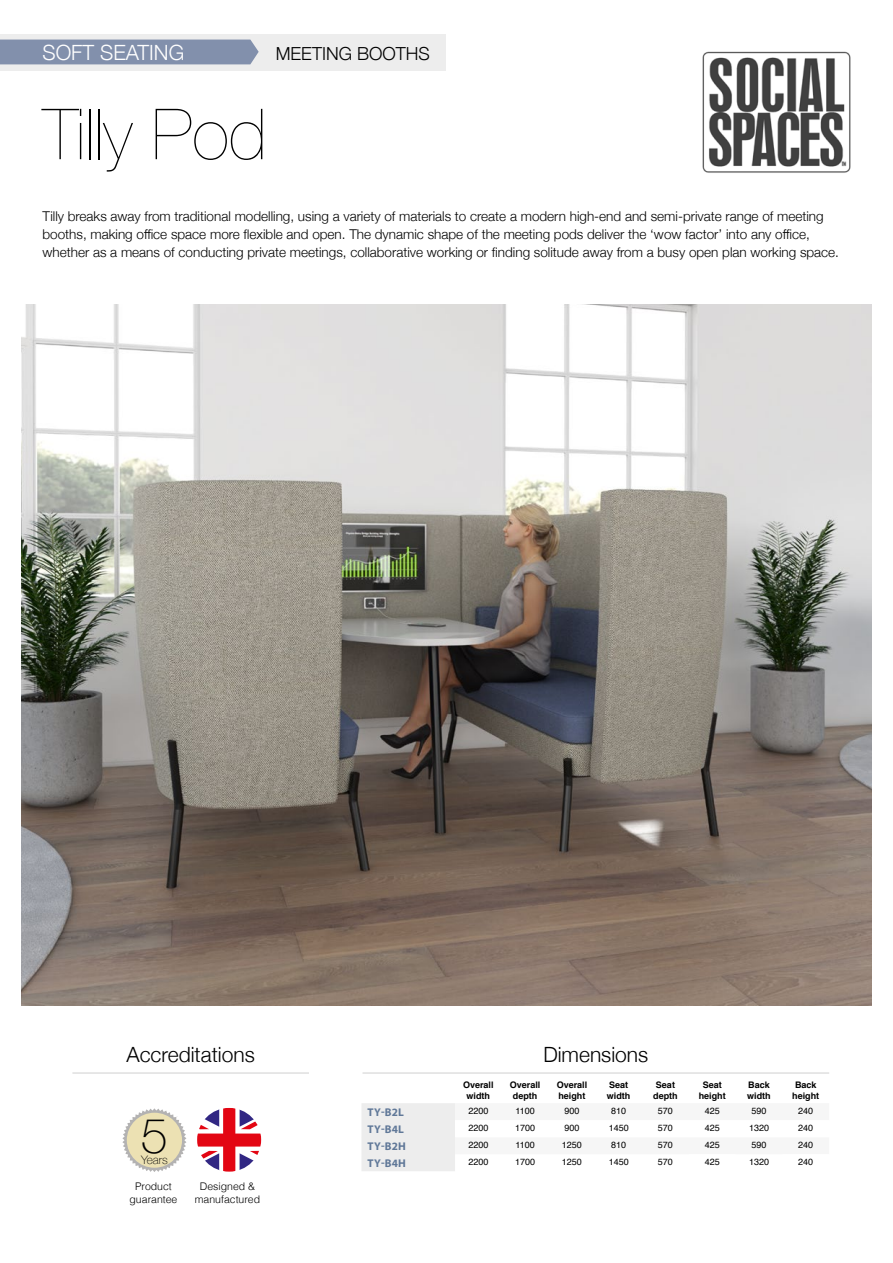
<style>
.page{position:relative;width:893px;height:1263px;background:#fff}
.page>*{position:absolute;margin:0;border:0;box-sizing:border-box;transform-origin:0 0}
.t1{font:200 70.5px "Helvetica Neue";color:#000}
.t2{font:100 48.45px "Helvetica Neue";color:#000}
.Sub_headings{font:300 21px "Helvetica Neue";color:#000}
.Page_titles{font:300 21px "Helvetica Neue";color:#fff}
.Paragraph_Left{font:300 18px "Helvetica Neue";color:#000}
.Product_Description{font:300 13.5px/18px "Helvetica Neue";color:#000}
.t3{font:100 11.85px "Helvetica Neue";color:#000}
.Paragraph_Left-2{font:700 11.25px "Myriad Pro";letter-spacing:.01em;color:#607898}
.Paragraph_centre{font:300 10.5px/12.6px "Helvetica";color:#000;text-align:center}
.Paragraph_Left-3{font:9px "Helvetica";color:#000}
.Paragraph_Left-4{font:700 9px "Helvetica";color:#000}
</style>
<div class="page">
<svg style="left:122px;top:1108px;width:64px;height:64px"></svg>
<div style="left:127px;top:1113px;width:55px;height:55px;background:#ece1b3;border-radius:50%"></div>
<div style="left:0;top:34px;width:445px;height:36px;background:#ededed"></div>
<div style="left:0;top:40px;width:259px;height:24px;background:#8290ac"></div>
<hr style="left:72px;top:1073px;width:237px;height:1px;background:#d0d0d0">
<svg style="left:197px;top:1108px;width:64px;height:64px"></svg>
<div style="left:361px;top:1103px;width:94px;height:68px;background:#ededed"></div>
<hr style="left:362px;top:1073px;width:467px;height:1px;background:#d0d0d0">
<img style="left:21px;top:304px;width:851px;height:702px">
<img style="left:702px;top:51px;width:149px;height:122px">
<p class="Page_titles" style="left:43px;top:35px;width:143px">SOFT SEATING</p>
<p class="Paragraph_Left" style="left:276px;top:39px;width:155px">MEETING BOOTHS</p>
<p class="t1" style="left:43px;top:79px;width:226px">Tilly Pod</p>
<p class="Product_Description" style="left:43px;top:207px;width:798px">Tilly breaks away from traditional modelling, using a variety of materials to create a modern high-end and semi-private range of meeting booths, making office space more flexible and open. The dynamic shape of the meeting pods deliver the ‘wow factor’ into any office, whether as a means of conducting private meetings, collaborative working or finding solitude away from a busy open plan working space.</p>
<p class="Sub_headings" style="left:126px;top:1038px;width:130px">Accreditations</p>
<p class="t2" style="left:141px;top:1099px;width:29px">5</p>
<p class="t3" style="left:141px;top:1150px;width:28px">Years</p>
<p class="Paragraph_centre" style="left:130px;top:1179px;width:49px">Product guarantee</p>
<p class="Paragraph_centre" style="left:195px;top:1179px;width:67px">Designed &amp; manufactured</p>
<p class="Paragraph_Left-4" style="left:463px;top:1078px;width:32px">Overall</p>
<p class="Paragraph_Left-4" style="left:467px;top:1088px;width:25px">width</p>
<p class="Sub_headings" style="left:543px;top:1038px;width:106px">Dimensions</p>
<p class="Paragraph_Left-4" style="left:510px;top:1078px;width:32px">Overall</p>
<p class="Paragraph_Left-4" style="left:513px;top:1088px;width:26px">depth</p>
<p class="Paragraph_Left-4" style="left:557px;top:1078px;width:32px">Overall</p>
<p class="Paragraph_Left-4" style="left:558px;top:1088px;width:29px">height</p>
<p class="Paragraph_Left-4" style="left:609px;top:1078px;width:21px">Seat</p>
<p class="Paragraph_Left-4" style="left:607px;top:1088px;width:25px">width</p>
<p class="Paragraph_Left-4" style="left:656px;top:1078px;width:21px">Seat</p>
<p class="Paragraph_Left-4" style="left:653px;top:1088px;width:26px">depth</p>
<p class="Paragraph_Left-4" style="left:703px;top:1078px;width:21px">Seat</p>
<p class="Paragraph_Left-4" style="left:699px;top:1088px;width:28px">height</p>
<p class="Paragraph_Left-4" style="left:748px;top:1078px;width:23px">Back</p>
<p class="Paragraph_Left-4" style="left:747px;top:1088px;width:25px">width</p>
<p class="Paragraph_Left-4" style="left:795px;top:1078px;width:23px">Back</p>
<p class="Paragraph_Left-4" style="left:792px;top:1088px;width:28px">height</p>
<p class="Paragraph_Left-2" style="left:368px;top:1105px;width:38px">TY-B2L</p>
<p class="Paragraph_Left-3" style="left:468px;top:1104px;width:22px">2200</p>
<p class="Paragraph_Left-3" style="left:515px;top:1104px;width:21px">1100</p>
<p class="Paragraph_Left-3" style="left:564px;top:1104px;width:17px">900</p>
<p class="Paragraph_Left-3" style="left:611px;top:1104px;width:17px">810</p>
<p class="Paragraph_Left-3" style="left:658px;top:1104px;width:17px">570</p>
<p class="Paragraph_Left-3" style="left:705px;top:1104px;width:17px">425</p>
<p class="Paragraph_Left-3" style="left:751px;top:1104px;width:17px">590</p>
<p class="Paragraph_Left-3" style="left:798px;top:1104px;width:17px">240</p>
<p class="Paragraph_Left-2" style="left:368px;top:1122px;width:38px">TY-B4L</p>
<p class="Paragraph_Left-3" style="left:468px;top:1121px;width:22px">2200</p>
<p class="Paragraph_Left-3" style="left:515px;top:1121px;width:22px">1700</p>
<p class="Paragraph_Left-3" style="left:564px;top:1121px;width:17px">900</p>
<p class="Paragraph_Left-3" style="left:609px;top:1121px;width:22px">1450</p>
<p class="Paragraph_Left-3" style="left:658px;top:1121px;width:17px">570</p>
<p class="Paragraph_Left-3" style="left:705px;top:1121px;width:17px">425</p>
<p class="Paragraph_Left-3" style="left:749px;top:1121px;width:22px">1320</p>
<p class="Paragraph_Left-3" style="left:798px;top:1121px;width:17px">240</p>
<p class="Paragraph_Left-2" style="left:368px;top:1139px;width:40px">TY-B2H</p>
<p class="Paragraph_Left-3" style="left:468px;top:1138px;width:22px">2200</p>
<p class="Paragraph_Left-3" style="left:515px;top:1138px;width:21px">1100</p>
<p class="Paragraph_Left-3" style="left:562px;top:1138px;width:22px">1250</p>
<p class="Paragraph_Left-3" style="left:611px;top:1138px;width:17px">810</p>
<p class="Paragraph_Left-3" style="left:658px;top:1138px;width:17px">570</p>
<p class="Paragraph_Left-3" style="left:705px;top:1138px;width:17px">425</p>
<p class="Paragraph_Left-3" style="left:751px;top:1138px;width:17px">590</p>
<p class="Paragraph_Left-3" style="left:798px;top:1138px;width:17px">240</p>
<p class="Paragraph_Left-2" style="left:368px;top:1156px;width:40px">TY-B4H</p>
<p class="Paragraph_Left-3" style="left:468px;top:1155px;width:22px">2200</p>
<p class="Paragraph_Left-3" style="left:515px;top:1155px;width:22px">1700</p>
<p class="Paragraph_Left-3" style="left:562px;top:1155px;width:22px">1250</p>
<p class="Paragraph_Left-3" style="left:609px;top:1155px;width:22px">1450</p>
<p class="Paragraph_Left-3" style="left:658px;top:1155px;width:17px">570</p>
<p class="Paragraph_Left-3" style="left:705px;top:1155px;width:17px">425</p>
<p class="Paragraph_Left-3" style="left:749px;top:1155px;width:22px">1320</p>
<p class="Paragraph_Left-3" style="left:798px;top:1155px;width:17px">240</p>
</div>
